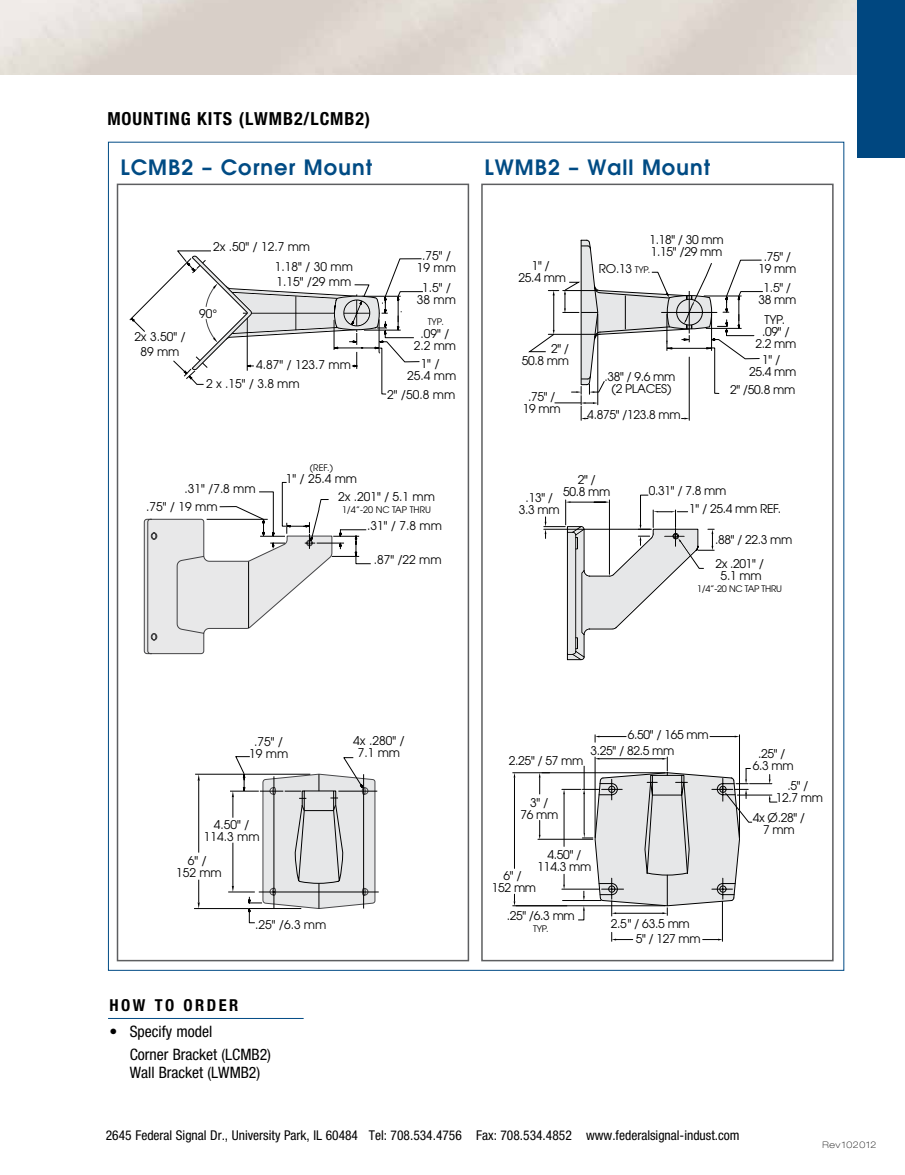
<style>
.page{position:relative;width:905px;height:1175px;background:#fff}
.page>*{position:absolute;margin:0;border:0;box-sizing:border-box;transform-origin:0 0}
.t1{font:600 21px "Avant Garde";letter-spacing:.05em;color:#004b84}
.t2{font:700 condensed 18px "Helvetica Neue";letter-spacing:.05em;color:#000}
.t3{font:700 condensed 16.5px "Helvetica Neue";letter-spacing:.15em;color:#000}
.t4{font:condensed 15.75px/23.4px "Helvetica Neue";color:#000}
.t5{font:condensed 13.5px "Helvetica Neue";color:#000}
.t6{font:12px/12px "Avant Garde";letter-spacing:-.025em;color:#000;text-align:center}
.t7{font:12px/14.4px "Avant Garde";color:#000}
.t8{font:9px "Avant Garde";letter-spacing:-.01em;color:#000}
.t9{font:100 expanded 9px "Helvetica Neue";letter-spacing:.075em;color:#000}
.s1{font-size:9px}
</style>
<div class="page">
<div style="left:857px;top:0;width:47px;height:157px;background:#004780"></div>
<hr style="left:108px;top:1018px;width:195px;height:1px;background:#004b85">
<svg style="left:144px;top:482px;width:227px;height:172px"></svg>
<svg style="left:129px;top:250px;width:294px;height:145px"></svg>
<svg style="left:343px;top:298px;width:28px;height:29px"></svg>
<hr style="left:198px;top:780px;width:1px;height:72px;background:#000">
<svg style="left:198px;top:879px;width:2px;height:29px"></svg>
<hr style="left:195px;top:774px;width:48px;height:1px;background:#000">
<hr style="left:194px;top:908px;width:54px;height:1px;background:#000">
<svg style="left:228px;top:756px;width:151px;height:167px"></svg>
<svg style="left:528px;top:239px;width:235px;height:181px"></svg>
<svg style="left:544px;top:494px;width:170px;height:166px"></svg>
<hr style="left:739px;top:735px;width:1px;height:102px;background:#000">
<svg style="left:594px;top:735px;width:32px;height:7px"></svg>
<svg style="left:710px;top:735px;width:29px;height:2px"></svg>
<hr style="left:512px;top:772px;width:37px;height:1px;background:#000">
<hr style="left:512px;top:905px;width:153px;height:1px;background:#000">
<svg style="left:513px;top:757px;width:264px;height:184px"></svg>
<div style="left:481px;top:184px;width:352px;height:777px;border:2px solid #5d5e60"></div>
<div style="left:117px;top:184px;width:352px;height:777px;border:2px solid #5d5e60"></div>
<h2 class="t2" style="left:107px;top:108px;width:264px">MOUNTING KITS (LWMB2/LCMB2)</h2>
<h1 class="t1" style="left:120px;top:153px;width:253px">LCMB2 – Corner Mount</h1>
<h1 class="t1" style="left:484px;top:153px;width:227px">LWMB2 – Wall Mount</h1>
<p class="t6" style="left:134px;top:330px;width:53px;line-height:14.4px">2x 3.50" /<br>89 mm</p>
<p class="t6" style="left:213px;top:241px;width:99px">2x .50" / 12.7 mm</p>
<p class="t6" style="left:199px;top:307px;width:20px">90°</p>
<p class="t7" style="left:275px;top:260px;width:79px">1.18" / 30 mm<br>1.15" /29 mm</p>
<p class="t6" style="left:256px;top:358px;width:96px">4.87" / 123.7 mm</p>
<p class="t6" style="left:206px;top:378px;width:95px">2 x .15" / 3.8 mm</p>
<p class="t6" style="left:417px;top:249px;width:41px">.75" /<br>19 mm</p>
<p class="t6" style="left:417px;top:282px;width:41px">1.5" /<br>38 mm</p>
<p class="t6" style="left:414px;top:328px;width:44px">.09" /<br>2.2 mm</p>
<p class="t8" style="left:428px;top:317px;width:18px">TYP.</p>
<p class="t6" style="left:407px;top:357px;width:51px">1" /<br>25.4 mm</p>
<p class="t6" style="left:387px;top:388px;width:70px">2" /50.8 mm</p>
<p class="t6" style="left:184px;top:482px;width:73px">.31" /7.8 mm</p>
<p class="t6" style="left:146px;top:500px;width:73px">.75" / 19 mm</p>
<p class="t8" style="left:310px;top:462px;width:25px">(REF.)</p>
<p class="t6" style="left:286px;top:472px;width:73px">1" / 25.4 mm</p>
<p class="t6" style="left:338px;top:490px;width:99px">2x .201" / 5.1 mm</p>
<p class="t8" style="left:342px;top:504px;width:91px">1/4”-20 NC TAP THRU</p>
<p class="t6" style="left:367px;top:519px;width:76px">.31" / 7.8 mm</p>
<p class="t6" style="left:374px;top:553px;width:70px">.87" /22 mm</p>
<p class="t6" style="left:649px;top:234px;width:76px;text-align:left">1.18" / 30 mm<br>1.15" /29 mm</p>
<p class="t6" style="left:758px;top:251px;width:39px">.75" /<br>19 mm</p>
<p class="t6" style="left:758px;top:282px;width:39px">1.5" /<br>38 mm</p>
<p class="t6" style="left:755px;top:326px;width:42px">.09" /<br>2.2 mm</p>
<p class="t6" style="left:518px;top:260px;width:49px">1" /<br>25.4 mm</p>
<p class="t6" style="left:599px;top:262px;width:53px">RO.13 <span class="s1">TYP.</span></p>
<p class="t6" style="left:764px;top:313px;width:22px">TYP.</p>
<p class="t6" style="left:522px;top:342px;width:49px;text-align:right">2" /<br>50.8 mm</p>
<p class="t6" style="left:749px;top:354px;width:49px">1" /<br>25.4 mm</p>
<p class="t6" style="left:604px;top:370px;width:73px">.38" / 9.6 mm (2 PLACES)</p>
<p class="t6" style="left:730px;top:384px;width:67px">2" /50.8 mm</p>
<p class="t6" style="left:523px;top:390px;width:39px">.75" /<br>19 mm</p>
<p class="t6" style="left:587px;top:408px;width:95px">4.875" /123.8 mm</p>
<p class="t6" style="left:563px;top:473px;width:49px">2" /<br>50.8 mm</p>
<p class="t6" style="left:519px;top:491px;width:42px">.13" /<br>3.3 mm</p>
<p class="t6" style="left:649px;top:484px;width:79px">0.31" / 7.8 mm</p>
<p class="t6" style="left:715px;top:527px;width:79px;line-height:24.3px;text-align:left">.88" / 22.3 mm<br>2x .201" /</p>
<p class="t6" style="left:720px;top:570px;width:42px">5.1 mm</p>
<p class="t8" style="left:697px;top:584px;width:87px">1/4”-20 NC TAP THRU</p>
<p class="t6" style="left:689px;top:502px;width:93px">1" / 25.4 mm REF.</p>
<p class="t6" style="left:249px;top:735px;width:41px">.75" /<br>19 mm</p>
<p class="t6" style="left:204px;top:818px;width:57px">4.50" /<br>114.3 mm</p>
<p class="t6" style="left:176px;top:854px;width:47px">6" /<br>152 mm</p>
<p class="t6" style="left:255px;top:918px;width:73px">.25" /6.3 mm</p>
<h3 class="t3" style="left:110px;top:995px;width:130px">HOW TO ORDER</h3>
<h3 class="t4" style="left:130px;top:1019px;width:143px;text-indent:-20px">• Specify model<br>Corner Bracket (LCMB2)</h3>
<h3 class="t4" style="left:130px;top:1061px;width:132px">Wall Bracket (LWMB2)</h3>
<p class="t6" style="left:353px;top:735px;width:53px">4x .280" /<br>7.1 mm</p>
<p class="t6" style="left:509px;top:755px;width:76px">2.25" / 57 mm</p>
<p class="t6" style="left:628px;top:728px;width:82px">6.50" / 165 mm</p>
<p class="t6" style="left:590px;top:744px;width:85px">3.25" / 82.5 mm</p>
<p class="t6" style="left:520px;top:796px;width:39px">3" /<br>76 mm</p>
<p class="t6" style="left:537px;top:848px;width:55px">4.50" /<br>114.3 mm</p>
<p class="t6" style="left:492px;top:869px;width:46px">6" /<br>152 mm</p>
<p class="t6" style="left:507px;top:910px;width:70px">.25" /6.3 mm</p>
<p class="t8" style="left:533px;top:923px;width:17px">TYP.</p>
<p class="t6" style="left:610px;top:917px;width:81px">2.5" / 63.5 mm</p>
<p class="t6" style="left:635px;top:932px;width:67px">5" / 127 mm</p>
<p class="t6" style="left:752px;top:747px;width:42px">.25" /<br>6.3 mm</p>
<p class="t6" style="left:775px;top:779px;width:49px">.5" /<br>12.7 mm</p>
<p class="t6" style="left:752px;top:812px;width:54px">4x Ø.28" /<br>7 mm</p>
<p class="t5" style="left:106px;top:1127px;width:635px">2645 Federal Signal Dr., University Park, IL 60484 Tel: 708.534.4756 Fax: 708.534.4852 www.federalsignal-indust.com</p>
<p class="t9" style="left:822px;top:1138px;width:55px">Rev102012</p>
</div>
